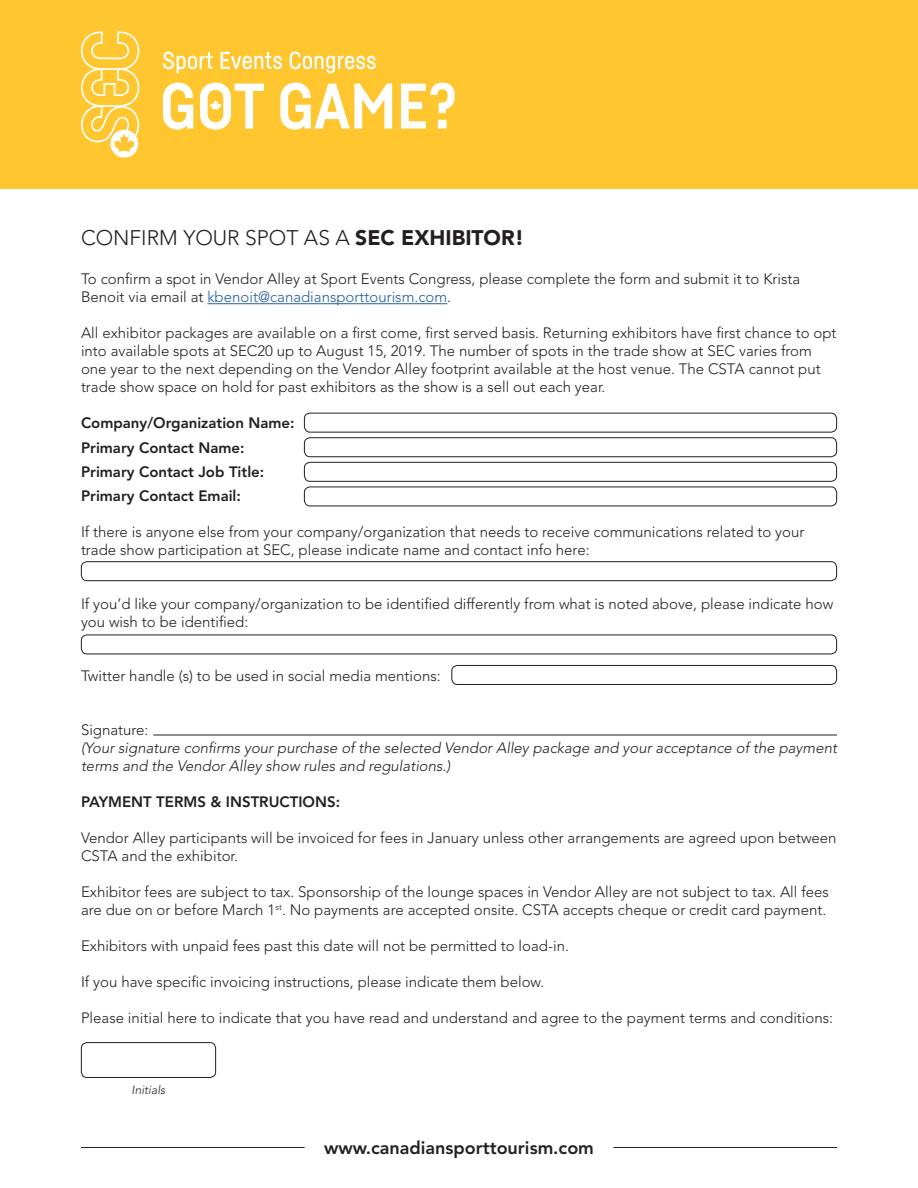
<style>
.page{position:relative;width:918px;height:1188px;background:#fff}
.page>*{position:absolute;margin:0;border:0;box-sizing:border-box;transform-origin:0 0}
.t1{font:300 21px "Avenir LT Std";color:#231f20}
.t2{font:800 18px "Avenir LT Std";color:#231f20}
.t3{font:300 15px/18px "Avenir LT Std";color:#231f20}
.t4{font:italic 300 15px/18px "Avenir LT Std";color:#231f20}
.t5{font:800 15px/24.3px "Avenir LT Std";color:#231f20}
.t6{font:italic 300 12px "Avenir LT Std";color:#231f20}
.s1{font-weight:900}
.s2{color:#215e9e}
</style>
<div class="page">
<div style="left:0;top:0;width:918px;height:189px;background:#ffc62f"></div>
<hr style="left:207px;top:303px;width:240px;height:1px;background:#215e9e">
<hr style="left:81px;top:1147px;width:224px;height:1px;background:#231f20">
<hr style="left:613px;top:1147px;width:224px;height:1px;background:#231f20">
<div style="left:304px;top:413px;width:533px;height:20px;border:1px solid #231f20;border-radius:6px"></div>
<div style="left:304px;top:437px;width:533px;height:20px;border:1px solid #231f20;border-radius:6px"></div>
<div style="left:304px;top:462px;width:533px;height:20px;border:1px solid #231f20;border-radius:6px"></div>
<div style="left:304px;top:487px;width:533px;height:19px;border:1px solid #231f20;border-radius:6px"></div>
<div style="left:451px;top:665px;width:386px;height:20px;border:1px solid #231f20;border-radius:6px"></div>
<div style="left:81px;top:1042px;width:135px;height:36px;border:1px solid #231f20;border-radius:6px"></div>
<div style="left:81px;top:561px;width:756px;height:20px;border:1px solid #231f20;border-radius:6px"></div>
<div style="left:81px;top:635px;width:756px;height:19px;border:1px solid #231f20;border-radius:6px"></div>
<svg style="left:163px;top:52px;width:50px;height:21px"></svg>
<svg style="left:221px;top:52px;width:61px;height:17px"></svg>
<svg style="left:290px;top:52px;width:86px;height:21px"></svg>
<svg style="left:163px;top:83px;width:30px;height:47px"></svg>
<svg style="left:280px;top:83px;width:112px;height:47px"></svg>
<svg style="left:401px;top:83px;width:54px;height:46px"></svg>
<svg style="left:200px;top:83px;width:64px;height:47px"></svg>
<svg style="left:81px;top:31px;width:58px;height:127px"></svg>
<hr style="left:153px;top:735px;width:684px;height:1px;background:#231f20">
<h1 class="t1" style="left:81px;top:225px;width:445px">CONFIRM YOUR SPOT AS A <span class="s1">SEC EXHIBITOR!</span></h1>
<p class="t3" style="left:81px;top:270px;width:721px">To confirm a spot in Vendor Alley at Sport Events Congress, please complete the form and submit it to Krista<br>Benoit via email at <span class="s2">kbenoit@canadiansporttourism.com</span>.</p>
<p class="t3" style="left:81px;top:324px;width:757px">All exhibitor packages are available on a first come, first served basis. Returning exhibitors have first chance to opt into available spots at SEC20 up to August 15, 2019. The number of spots in the trade show at SEC varies from one year to the next depending on the Vendor Alley footprint available at the host venue. The CSTA cannot put trade show space on hold for past exhibitors as the show is a sell out each year.</p>
<p class="t5" style="left:81px;top:411px;width:215px">Company/Organization Name:<br>Primary Contact Name:<br>Primary Contact Job Title:<br>Primary Contact Email:</p>
<p class="t3" style="left:81px;top:523px;width:725px">If there is anyone else from your company/organization that needs to receive communications related to your trade show participation at SEC, please indicate name and contact info here:</p>
<p class="t3" style="left:81px;top:595px;width:754px">If you’d like your company/organization to be identified differently from what is noted above, please indicate how you wish to be identified:</p>
<p class="t3" style="left:81px;top:667px;width:361px">Twitter handle (s) to be used in social media mentions:</p>
<p class="t3" style="left:81px;top:721px;width:69px">Signature:</p>
<p class="t4" style="left:81px;top:739px;width:758px">(Your signature confirms your purchase of the selected Vendor Alley package and your acceptance of the payment terms and the Vendor Alley show rules and regulations.)</p>
<p class="t5" style="left:81px;top:790px;width:261px">PAYMENT TERMS &amp; INSTRUCTIONS:</p>
<p class="t3" style="left:81px;top:829px;width:757px">Vendor Alley participants will be invoiced for fees in January unless other arrangements are agreed upon between<br>CSTA and the exhibitor.</p>
<p class="t3" style="left:81px;top:883px;width:749px">Exhibitor fees are subject to tax. Sponsorship of the lounge spaces in Vendor Alley are not subject to tax. All fees are due on or before March 1<sup>st</sup>. No payments are accepted onsite. CSTA accepts cheque or credit card payment.</p>
<p class="t3" style="left:81px;top:937px;width:489px">Exhibitors with unpaid fees past this date will not be permitted to load-in.</p>
<p class="t3" style="left:81px;top:973px;width:465px">If you have specific invoicing instructions, please indicate them below.</p>
<p class="t3" style="left:81px;top:1009px;width:754px">Please initial here to indicate that you have read and understand and agree to the payment terms and conditions:</p>
<p class="t6" style="left:132px;top:1083px;width:35px">Initials</p>
<p class="t2" style="left:324px;top:1137px;width:271px">www.canadiansporttourism.com</p>
</div>
